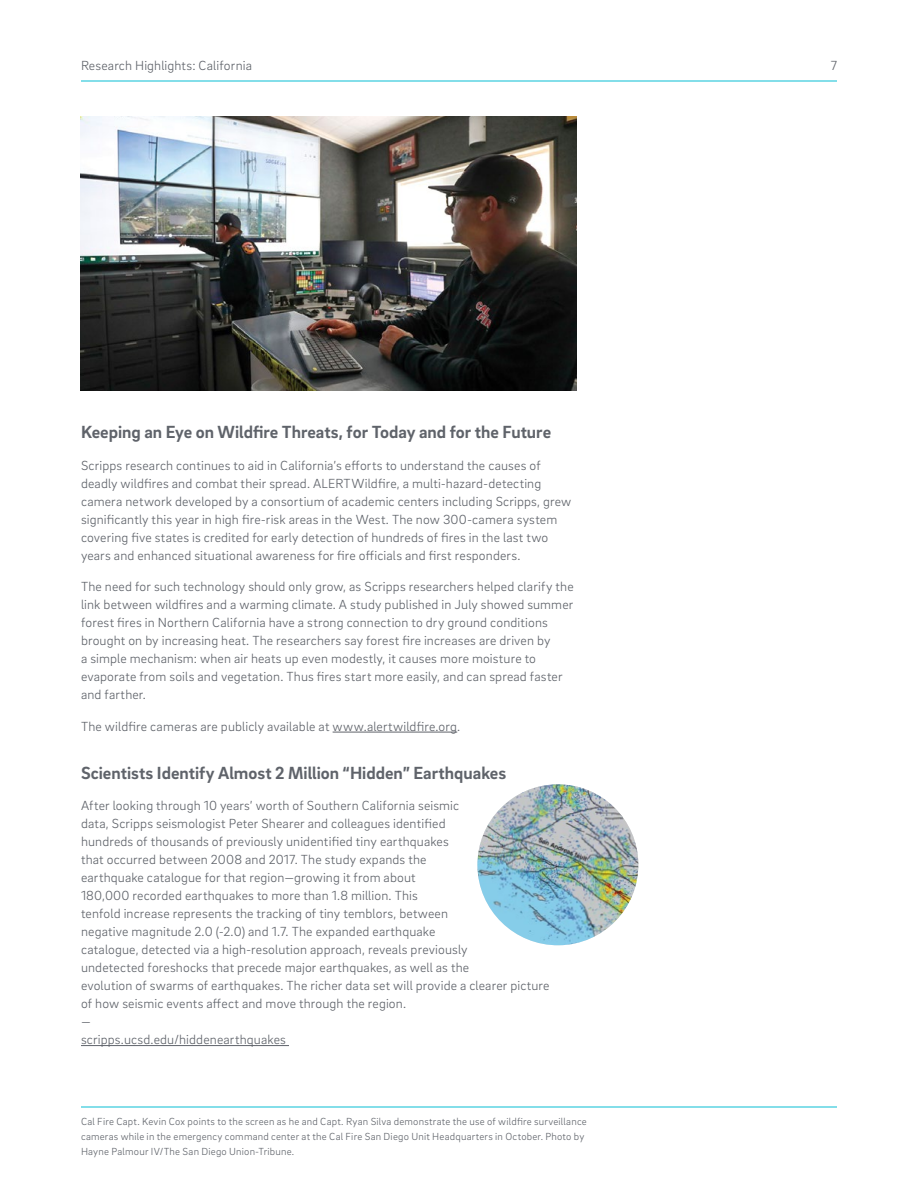
<style>
.page{position:relative;width:918px;height:1188px;background:#fff}
.page>*{position:absolute;margin:0;border:0;box-sizing:border-box;transform-origin:0 0}
.t1{font:700 18px "Brix Sans";color:#5f636a}
.t2{font:300 13.5px/18px "Brix Sans";letter-spacing:.01em;color:#5f636a}
.t3{font:300 10.5px/15px "Brix Sans";letter-spacing:.02em;color:#5f636a}
</style>
<div class="page">
<img style="left:80px;top:117px;width:497px;height:274px">
<hr style="left:81px;top:81px;width:756px;height:1px;background:#08bed5">
<hr style="left:81px;top:1107px;width:756px;height:1px;background:#08bed5">
<hr style="left:333px;top:732px;width:124px;height:1px;background:#5f636a">
<hr style="left:81px;top:1045px;width:208px;height:1px;background:#5f636a">
<img style="left:477px;top:784px;width:162px;height:162px">
<p class="t2" style="left:81px;top:56px;width:172px">Research Highlights: California</p>
<h1 class="t1" style="left:81px;top:420px;width:472px">Keeping an Eye on Wildfire Threats, for Today and for the Future</h1>
<p class="t2" style="left:81px;top:456px;width:492px">Scripps research continues to aid in California’s efforts to understand the causes of deadly wildfires and combat their spread. ALERTWildfire, a multi-hazard-detecting camera network developed by a consortium of academic centers including Scripps, grew significantly this year in high fire-risk areas in the West. The now 300-camera system covering five states is credited for early detection of hundreds of fires in the last two years and enhanced situational awareness for fire officials and first responders.</p>
<p class="t2" style="left:81px;top:577px;width:494px">The need for such technology should only grow, as Scripps researchers helped clarify the link between wildfires and a warming climate. A study published in July showed summer forest fires in Northern California have a strong connection to dry ground conditions brought on by increasing heat. The researchers say forest fire increases are driven by<br>a simple mechanism: when air heats up even modestly, it causes more moisture to evaporate from soils and vegetation. Thus fires start more easily, and can spread faster and farther.</p>
<p class="t2" style="left:81px;top:717px;width:381px">The wildfire cameras are publicly available at www.alertwildfire.org.</p>
<h1 class="t1" style="left:81px;top:761px;width:427px">Scientists Identify Almost 2 Million “Hidden” Earthquakes</h1>
<p class="t2" style="left:81px;top:796px;width:470px">After looking through 10 years’ worth of Southern California seismic<br>data, Scripps seismologist Peter Shearer and colleagues identified<br>hundreds of thousands of previously unidentified tiny earthquakes<br>that occurred between 2008 and 2017. The study expands the<br>earthquake catalogue for that region—growing it from about<br>180,000 recorded earthquakes to more than 1.8 million. This<br>tenfold increase represents the tracking of tiny temblors, between<br>negative magnitude 2.0 (-2.0) and 1.7. The expanded earthquake<br>catalogue, detected via a high-resolution approach, reveals previously<br>undetected foreshocks that precede major earthquakes, as well as the<br>evolution of swarms of earthquakes. The richer data set will provide a clearer picture of how seismic events affect and move through the region.<br>—<br>scripps.ucsd.edu/hiddenearthquakes</p>
<p class="t3" style="left:81px;top:1114px;width:507px">Cal Fire Capt. Kevin Cox points to the screen as he and Capt. Ryan Silva demonstrate the use of wildfire surveillance cameras while in the emergency command center at the Cal Fire San Diego Unit Headquarters in October. Photo by<br>Hayne Palmour IV/The San Diego Union-Tribune.</p>
<p class="t2" style="left:831px;top:56px;width:8px">7</p>
</div>
